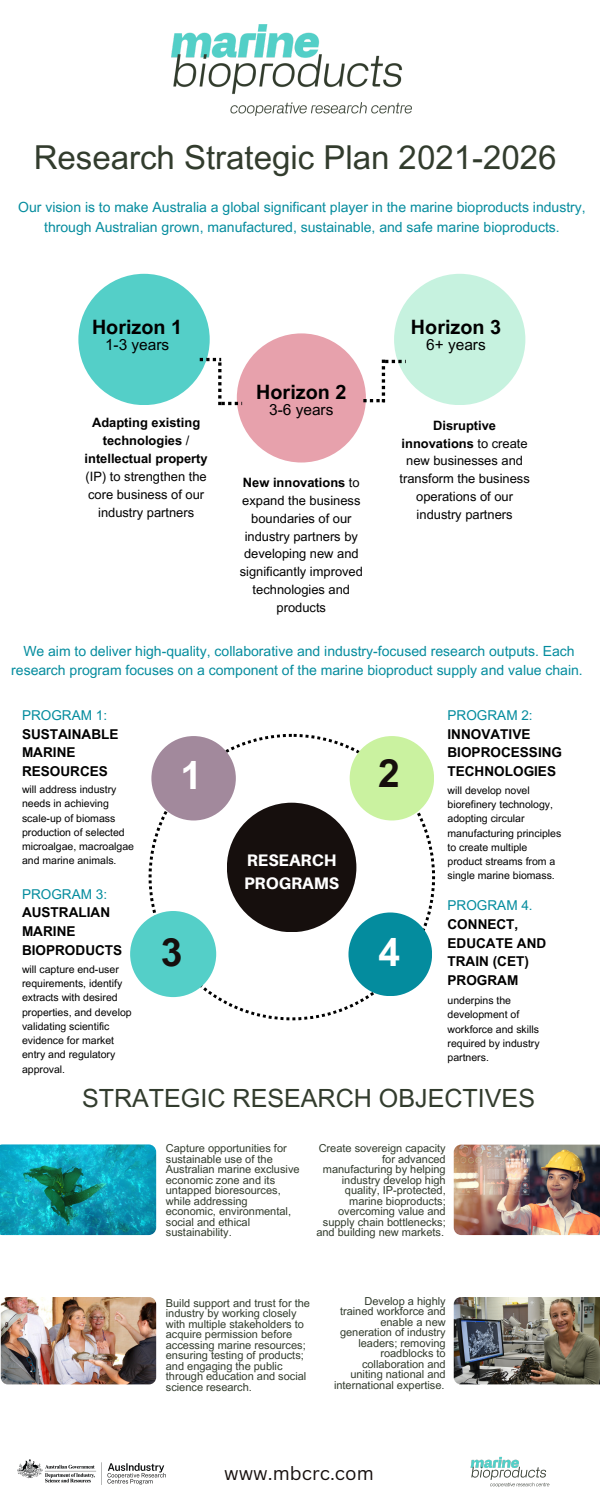
<style>
.page{position:relative;width:600px;height:1500px;background:#fff}
.page>*{position:absolute;margin:0;border:0;box-sizing:border-box;transform-origin:0 0}
.t1{font:700 39px "Arial MT Pro";color:#fff}
.t2{font:700 39px "Arial MT Pro";color:#160f0d}
.t3{font:33px "Arial MT Pro";color:#323c2d}
.t4{font:25.1px "Arial MT Pro";color:#323c2d}
.t5{font:700 19.8px "Arial MT Pro";color:#000}
.t6{font:18.6px "Canva Sans";color:#160f0d}
.t7{font:800 16.7px/23.2px "Aileron";color:#fff}
.t8{font:15.4px "Arial MT Pro";color:#000}
.t9{font:14px/19.5px "Arial MT Pro";color:#048c9e;text-align:center}
.t10{font:700 13.6px/18.8px "Arial MT Pro";color:#000}
.t11{font:12.9px/17.9px "Arial MT Pro";color:#000;text-align:center}
.t12{font:11px/10.5px "Arial MT Pro";color:#323c2d;text-align:right}
.t13{font:10.5px/14.2px "Arial MT Pro";color:#000}
.s1{font-weight:700}
.s2{font-weight:400;color:#048c9e}
</style>
<div class="page">
<div style="left:78px;top:274px;width:132px;height:131px;background:#54cfc8;border-radius:50%"></div>
<div style="left:237px;top:333px;width:129px;height:130px;background:#e7a1ac;border-radius:50%"></div>
<div style="left:394px;top:274px;width:131px;height:131px;background:#c6f2df;border-radius:50%"></div>
<svg style="left:200px;top:358px;width:42px;height:47px"></svg>
<svg style="left:363px;top:360px;width:43px;height:42px"></svg>
<svg style="left:149px;top:734px;width:286px;height:286px"></svg>
<div style="left:151px;top:736px;width:85px;height:85px;background:#a2899c;border-radius:50%"></div>
<div style="left:350px;top:736px;width:84px;height:85px;background:#caf2a0;border-radius:50%"></div>
<div style="left:130px;top:911px;width:86px;height:86px;background:#54cfc8;border-radius:50%"></div>
<div style="left:348px;top:912px;width:84px;height:84px;background:#048c9e;border-radius:50%"></div>
<img style="left:17px;top:1459px;width:148px;height:26px">
<img style="left:171px;top:24px;width:241px;height:92px">
<img style="left:470px;top:1456px;width:80px;height:31px">
<img style="left:1px;top:1297px;width:155px;height:87px;border-radius:7px">
<img style="left:0;top:1144px;width:156px;height:91px">
<img style="left:454px;top:1145px;width:146px;height:90px">
<img style="left:454px;top:1297px;width:146px;height:87px">
<p class="t3" style="left:34px;top:145px;width:524px">Research Strategic Plan 2021-2026</p>
<p class="t9" style="left:18px;top:200px;width:569px">Our vision is to make Australia a global significant player in the marine bioproducts industry, through Australian grown, manufactured, sustainable, and safe marine bioproducts.</p>
<p class="t5" style="left:92px;top:320px;width:92px">Horizon 1</p>
<p class="t8" style="left:105px;top:339px;width:66px">1-3 years</p>
<p class="t11" style="left:85px;top:415px;width:125px"><span class="s1">Adapting existing technologies</span> / <span class="s1">intellectual property </span>(IP) to strengthen the core business of our industry partners</p>
<p class="t5" style="left:256px;top:384px;width:92px">Horizon 2</p>
<p class="t8" style="left:269px;top:404px;width:66px">3-6 years</p>
<p class="t11" style="left:240px;top:475px;width:125px"><span class="s1">New innovations</span> to expand the business boundaries of our industry partners by developing new and significantly improved technologies and products</p>
<p class="t5" style="left:411px;top:320px;width:92px">Horizon 3</p>
<p class="t8" style="left:426px;top:339px;width:61px">6+ years</p>
<p class="t11" style="left:399px;top:418px;width:132px"><span class="s1">Disruptive innovations</span> to create new businesses and transform the business operations of our industry partners</p>
<p class="t9" style="left:11px;top:643px;width:573px">We aim to deliver high-quality, collaborative and industry-focused research outputs. Each research program focuses on a component of the marine bioproduct supply and value chain.</p>
<p class="t10" style="left:22px;top:707px;width:98px"><span class="s2">PROGRAM 1:<br></span>SUSTAINABLE<br>MARINE<br>RESOURCES</p>
<p class="t10" style="left:448px;top:707px;width:116px"><span class="s2">PROGRAM 2:<br></span>INNOVATIVE<br>BIOPROCESSING<br>TECHNOLOGIES</p>
<p class="t1" style="left:181px;top:761px;width:23px">1</p>
<p class="t2" style="left:378px;top:759px;width:23px">2</p>
<p class="t13" style="left:22px;top:784px;width:114px">will address industry needs in achieving scale-up of biomass production of selected microalgae, macroalgae and marine animals.</p>
<p class="t13" style="left:448px;top:784px;width:115px">will develop novel biorefinery technology, adopting circular manufacturing principles to create multiple product streams from a single marine biomass.</p>
<p class="t7" style="left:244px;top:848px;width:97px">RESEARCH<br>PROGRAMS</p>
<p class="t10" style="left:22px;top:886px;width:102px"><span class="s2">PROGRAM 3:<br></span>AUSTRALIAN<br>MARINE<br>BIOPRODUCTS</p>
<p class="t10" style="left:448px;top:898px;width:100px"><span class="s2">PROGRAM 4.<br></span>CONNECT,<br>EDUCATE AND<br>TRAIN (CET)<br>PROGRAM</p>
<p class="t2" style="left:161px;top:938px;width:23px">3</p>
<p class="t1" style="left:379px;top:938px;width:23px">4</p>
<p class="t13" style="left:22px;top:963px;width:111px">will capture end-user requirements, identify extracts with desired properties, and develop validating scientific evidence for market entry and regulatory approval.</p>
<p class="t13" style="left:448px;top:995px;width:94px">underpins the development of workforce and skills required by industry partners.</p>
<p class="t4" style="left:82px;top:1089px;width:455px">STRATEGIC RESEARCH OBJECTIVES</p>
<p class="t12" style="left:166px;top:1144px;width:135px;text-align:left">Capture opportunities for sustainable use of the<br>Australian marine exclusive economic zone and its untapped bioresources, while addressing economic, environmental, social and ethical sustainability.</p>
<p class="t12" style="left:316px;top:1145px;width:131px">Create sovereign capacity for advanced manufacturing by helping industry develop high quality, IP-protected, marine bioproducts; overcoming value and supply chain bottlenecks; and building new markets.</p>
<p class="t12" style="left:166px;top:1299px;width:146px;text-align:left">Build support and trust for the industry by working closely with multiple stakeholders to acquire permission before accessing marine resources; ensuring testing of products; and engaging the public through education and social science research.</p>
<p class="t12" style="left:334px;top:1297px;width:113px">Develop a highly trained workforce and enable a new generation of industry leaders; removing roadblocks to collaboration and uniting national and international expertise.</p>
<p class="t6" style="left:224px;top:1460px;width:151px">www.mbcrc.com</p>
</div>
